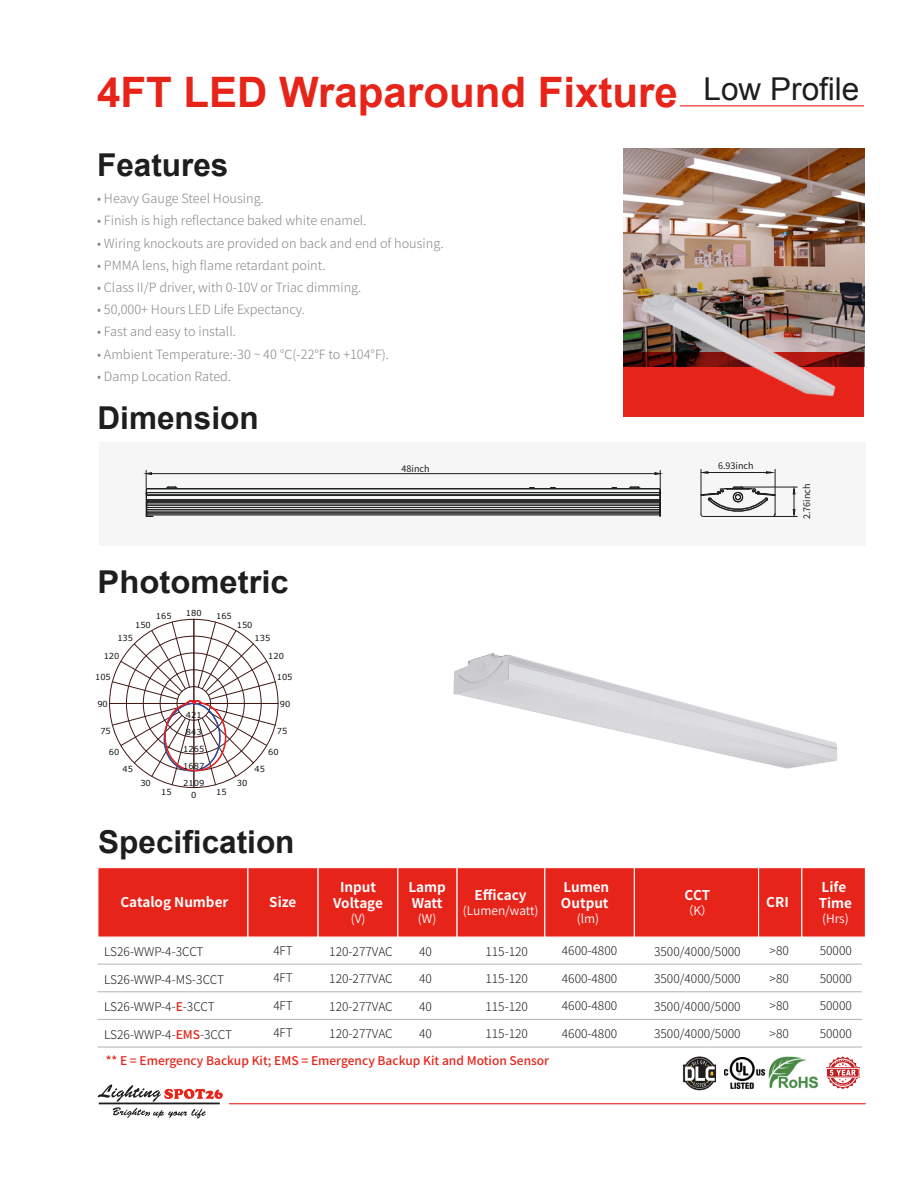
<style>
.page{position:relative;width:919px;height:1188px;background:#fff}
.page>*{position:absolute;margin:0;border:0;box-sizing:border-box;transform-origin:0 0}
.t1{font:700 42px "Arial";color:#e72419}
.t2{font:700 31.5px "Arial";color:#1d1e1f}
.t3{font:700 31.5px "Arial";color:#1d1e1f;scale:1.04 1}
.t4{font:700 13.5px/16.2px "Source Han Sans CN";color:#fff}
.t5{font:300 12.75px "Source Han Sans CN";color:#878788}
.t6{font:300 12px "Source Han Sans CN";color:#1d1e1f}
.t7{font:500 12px "Source Han Sans CN";color:#e72419}
.t8{font:12px "Source Han Sans CN";color:#fff}
.t9{font:9px "Source Han Sans CN";color:#1d1e1f}
.t10{font:8.25px "Verdana";color:#131614}
.s1{font-weight:500;color:#e72419}
</style>
<div class="page">
<img style="left:623px;top:149px;width:240px;height:122px">
<div style="left:623px;top:353px;width:240px;height:64px;background:#e72419"></div>
<hr style="left:229px;top:1103px;width:635px;height:1px;background:#e72419">
<svg style="left:97px;top:1084px;width:126px;height:35px"></svg>
<img style="left:453px;top:653px;width:385px;height:116px">
<img style="left:623px;top:271px;width:242px;height:143px">
<div style="left:99px;top:442px;width:765px;height:103px;background:#f6f6f6"></div>
<div style="left:146px;top:507px;width:513px;height:3px;border:1px solid #1d1e1f"></div>
<div style="left:146px;top:512px;width:513px;height:2px;border:1px solid #1d1e1f"></div>
<div style="left:146px;top:501px;width:513px;height:2px;border:1px solid #1d1e1f"></div>
<div style="left:146px;top:505px;width:513px;height:3px;border:1px solid #1d1e1f"></div>
<hr style="left:146px;top:495px;width:513px;height:1px;background:#1d1e1f">
<div style="left:146px;top:494px;width:513px;height:1px;border:1px solid #1d1e1f"></div>
<hr style="left:146px;top:499px;width:513px;height:1px;background:#1d1e1f">
<hr style="left:146px;top:500px;width:513px;height:1px;background:#1d1e1f">
<hr style="left:146px;top:489px;width:513px;height:1px;background:#1d1e1f">
<div style="left:146px;top:488px;width:513px;height:1px;border:1px solid #1d1e1f"></div>
<svg style="left:549px;top:487px;width:7px;height:2px"></svg>
<svg style="left:611px;top:487px;width:6px;height:2px"></svg>
<svg style="left:528px;top:487px;width:7px;height:2px"></svg>
<hr style="left:146px;top:492px;width:513px;height:1px;background:#1d1e1f">
<svg style="left:627px;top:486px;width:14px;height:3px"></svg>
<svg style="left:165px;top:486px;width:13px;height:3px"></svg>
<hr style="left:151px;top:473px;width:503px;height:1px;background:#1d1e1f">
<svg style="left:654px;top:470px;width:9px;height:47px"></svg>
<svg style="left:700px;top:469px;width:96px;height:49px"></svg>
<svg style="left:143px;top:470px;width:10px;height:47px"></svg>
<hr style="left:680px;top:105px;width:183px;height:1px;background:#e72419">
<hr style="left:97px;top:964px;width:764px;height:1px;background:#b2b2b2">
<hr style="left:97px;top:991px;width:764px;height:1px;background:#b2b2b2">
<hr style="left:97px;top:1019px;width:764px;height:1px;background:#b2b2b2">
<hr style="left:97px;top:1047px;width:764px;height:1px;background:#b2b2b2">
<div style="left:97px;top:867px;width:151px;height:71px;background:#e72419;border:1px solid #fff"></div>
<div style="left:247px;top:867px;width:71px;height:71px;background:#e72419;border:1px solid #fff"></div>
<div style="left:317px;top:867px;width:81px;height:71px;background:#e72419;border:1px solid #fff"></div>
<div style="left:397px;top:867px;width:60px;height:71px;background:#e72419;border:1px solid #fff"></div>
<div style="left:456px;top:867px;width:89px;height:71px;background:#e72419;border:1px solid #fff"></div>
<div style="left:757px;top:867px;width:44px;height:71px;background:#e72419;border:1px solid #fff"></div>
<div style="left:800px;top:867px;width:65px;height:71px;background:#e72419;border:1px solid #fff"></div>
<div style="left:633px;top:867px;width:125px;height:71px;background:#e72419;border:1px solid #fff"></div>
<div style="left:544px;top:867px;width:90px;height:71px;background:#e72419;border:1px solid #fff"></div>
<img style="left:768px;top:1056px;width:50px;height:33px">
<svg style="left:826px;top:1056px;width:32px;height:33px"></svg>
<img style="left:724px;top:1058px;width:40px;height:31px">
<img style="left:683px;top:1057px;width:34px;height:33px">
<hr style="left:109px;top:703px;width:169px;height:1px;background:#411915">
<hr style="left:193px;top:619px;width:1px;height:169px;background:#411915">
<svg style="left:111px;top:621px;width:165px;height:165px"></svg>
<h1 class="t1" style="left:97px;top:64px;width:763px">4FT LED Wraparound Fixture <sup>Low</sup> <sup>Profile</sup></h1>
<h2 class="t2" style="left:97px;top:144px;width:133px">Features</h2>
<p class="t5" style="left:97px;top:191px;width:168px">• Heavy Gauge Steel Housing.</p>
<p class="t5" style="left:97px;top:214px;width:271px">• Finish is high reflectance baked white enamel.</p>
<p class="t5" style="left:97px;top:236px;width:348px">• Wiring knockouts are provided on back and end of housing.</p>
<p class="t5" style="left:97px;top:258px;width:230px">• PMMA lens, high flame retardant point.</p>
<p class="t5" style="left:97px;top:280px;width:266px">• Class II/P driver, with 0-10V or Triac dimming.</p>
<p class="t5" style="left:97px;top:302px;width:209px">• 50,000+ Hours LED Life Expectancy.</p>
<p class="t5" style="left:97px;top:325px;width:140px">• Fast and easy to install.</p>
<p class="t5" style="left:97px;top:347px;width:293px">• Ambient Temperature:-30 ~ 40 ℃(-22°F to +104°F).</p>
<p class="t5" style="left:97px;top:369px;width:135px">• Damp Location Rated.</p>
<h2 class="t2" style="left:97px;top:397px;width:163px">Dimension</h2>
<p class="t9" style="left:401px;top:464px;width:30px">48inch</p>
<p class="t9" style="left:717px;top:461px;width:37px">6.93inch</p>
<p class="t9" style="left:801px;top:519px;width:37px;rotate:-90deg">2.76inch</p>
<h2 class="t3" style="left:97px;top:561px;width:185px">Photometric</h2>
<p class="t10" style="left:186px;top:607px;width:17px">180</p>
<p class="t10" style="left:156px;top:610px;width:17px">165</p>
<p class="t10" style="left:216px;top:610px;width:17px">165</p>
<p class="t10" style="left:135px;top:619px;width:17px">150</p>
<p class="t10" style="left:237px;top:619px;width:17px">150</p>
<p class="t10" style="left:117px;top:633px;width:17px">135</p>
<p class="t10" style="left:254px;top:633px;width:17px">135</p>
<p class="t10" style="left:104px;top:650px;width:17px">120</p>
<p class="t10" style="left:268px;top:650px;width:17px">120</p>
<p class="t10" style="left:95px;top:671px;width:17px">105</p>
<p class="t10" style="left:277px;top:671px;width:17px">105</p>
<p class="t10" style="left:97px;top:698px;width:12px">90</p>
<p class="t10" style="left:279px;top:698px;width:12px">90</p>
<p class="t10" style="left:186px;top:710px;width:17px">421</p>
<p class="t10" style="left:100px;top:725px;width:12px">75</p>
<p class="t10" style="left:277px;top:725px;width:12px">75</p>
<p class="t10" style="left:186px;top:727px;width:17px">843</p>
<p class="t10" style="left:183px;top:743px;width:23px">1265</p>
<p class="t10" style="left:109px;top:746px;width:12px">60</p>
<p class="t10" style="left:268px;top:746px;width:12px">60</p>
<p class="t10" style="left:183px;top:760px;width:23px">1687</p>
<p class="t10" style="left:122px;top:764px;width:12px">45</p>
<p class="t10" style="left:254px;top:764px;width:12px">45</p>
<p class="t10" style="left:183px;top:777px;width:23px">2109</p>
<p class="t10" style="left:140px;top:777px;width:12px">30</p>
<p class="t10" style="left:237px;top:777px;width:12px">30</p>
<p class="t10" style="left:161px;top:786px;width:12px">15</p>
<p class="t10" style="left:216px;top:786px;width:12px">15</p>
<p class="t10" style="left:191px;top:789px;width:7px">0</p>
<h2 class="t2" style="left:98px;top:821px;width:198px">Specification</h2>
<p class="t4" style="left:120px;top:894px;width:109px">Catalog Number</p>
<p class="t4" style="left:269px;top:894px;width:29px">Size</p>
<p class="t6" style="left:104px;top:945px;width:101px">LS26-WWP-4-3CCT</p>
<p class="t6" style="left:104px;top:972px;width:121px">LS26-WWP-4-MS-3CCT</p>
<p class="t6" style="left:104px;top:1000px;width:112px">LS26-WWP-4-<span class="s1">E</span>-3CCT</p>
<p class="t6" style="left:104px;top:1028px;width:129px">LS26-WWP-4-<span class="s1">EMS</span>-3CCT</p>
<p class="t6" style="left:273px;top:943px;width:21px">4FT</p>
<p class="t6" style="left:273px;top:971px;width:21px">4FT</p>
<p class="t6" style="left:273px;top:999px;width:21px">4FT</p>
<p class="t6" style="left:273px;top:1026px;width:21px">4FT</p>
<p class="t4" style="left:333px;top:879px;width:51px;text-align:center">Input<br>Voltage</p>
<p class="t8" style="left:350px;top:912px;width:16px">(V)</p>
<p class="t6" style="left:329px;top:944px;width:65px">120-277VAC</p>
<p class="t6" style="left:329px;top:972px;width:65px">120-277VAC</p>
<p class="t6" style="left:329px;top:1000px;width:65px">120-277VAC</p>
<p class="t6" style="left:329px;top:1027px;width:65px">120-277VAC</p>
<p class="t4" style="left:408px;top:879px;width:39px">Lamp<br>Watt</p>
<p class="t8" style="left:417px;top:912px;width:20px">(W)</p>
<p class="t6" style="left:419px;top:944px;width:14px">40</p>
<p class="t6" style="left:419px;top:972px;width:14px">40</p>
<p class="t6" style="left:419px;top:1000px;width:14px">40</p>
<p class="t6" style="left:419px;top:1027px;width:14px">40</p>
<p class="t4" style="left:474px;top:888px;width:53px">Efficacy</p>
<p class="t8" style="left:462px;top:904px;width:77px">(Lumen/watt)</p>
<p class="t6" style="left:485px;top:944px;width:44px">115-120</p>
<p class="t6" style="left:485px;top:972px;width:44px">115-120</p>
<p class="t6" style="left:485px;top:1000px;width:44px">115-120</p>
<p class="t6" style="left:485px;top:1027px;width:44px">115-120</p>
<p class="t7" style="left:106px;top:1053px;width:445px">** E = Emergency Backup Kit; EMS = Emergency Backup Kit and Motion Sensor</p>
<p class="t4" style="left:560px;top:879px;width:50px">Lumen<br>Output</p>
<p class="t8" style="left:576px;top:912px;width:24px">(lm)</p>
<p class="t6" style="left:561px;top:944px;width:57px">4600-4800</p>
<p class="t6" style="left:561px;top:972px;width:57px">4600-4800</p>
<p class="t6" style="left:561px;top:999px;width:57px">4600-4800</p>
<p class="t6" style="left:561px;top:1027px;width:57px">4600-4800</p>
<p class="t4" style="left:684px;top:888px;width:27px">CCT</p>
<p class="t8" style="left:681px;top:904px;width:32px">（K）</p>
<p class="t6" style="left:653px;top:944px;width:88px">3500/4000/5000</p>
<p class="t6" style="left:653px;top:972px;width:88px">3500/4000/5000</p>
<p class="t6" style="left:653px;top:1000px;width:88px">3500/4000/5000</p>
<p class="t6" style="left:653px;top:1027px;width:88px">3500/4000/5000</p>
<p class="t4" style="left:765px;top:894px;width:24px">CRI</p>
<p class="t6" style="left:769px;top:944px;width:21px">&gt;80</p>
<p class="t6" style="left:769px;top:972px;width:21px">&gt;80</p>
<p class="t6" style="left:769px;top:999px;width:21px">&gt;80</p>
<p class="t6" style="left:769px;top:1027px;width:21px">&gt;80</p>
<p class="t4" style="left:818px;top:879px;width:35px">Life<br>Time</p>
<p class="t8" style="left:821px;top:912px;width:28px">(Hrs)</p>
<p class="t6" style="left:819px;top:944px;width:34px">50000</p>
<p class="t6" style="left:819px;top:972px;width:34px">50000</p>
<p class="t6" style="left:819px;top:999px;width:34px">50000</p>
<p class="t6" style="left:819px;top:1027px;width:34px">50000</p>
</div>
